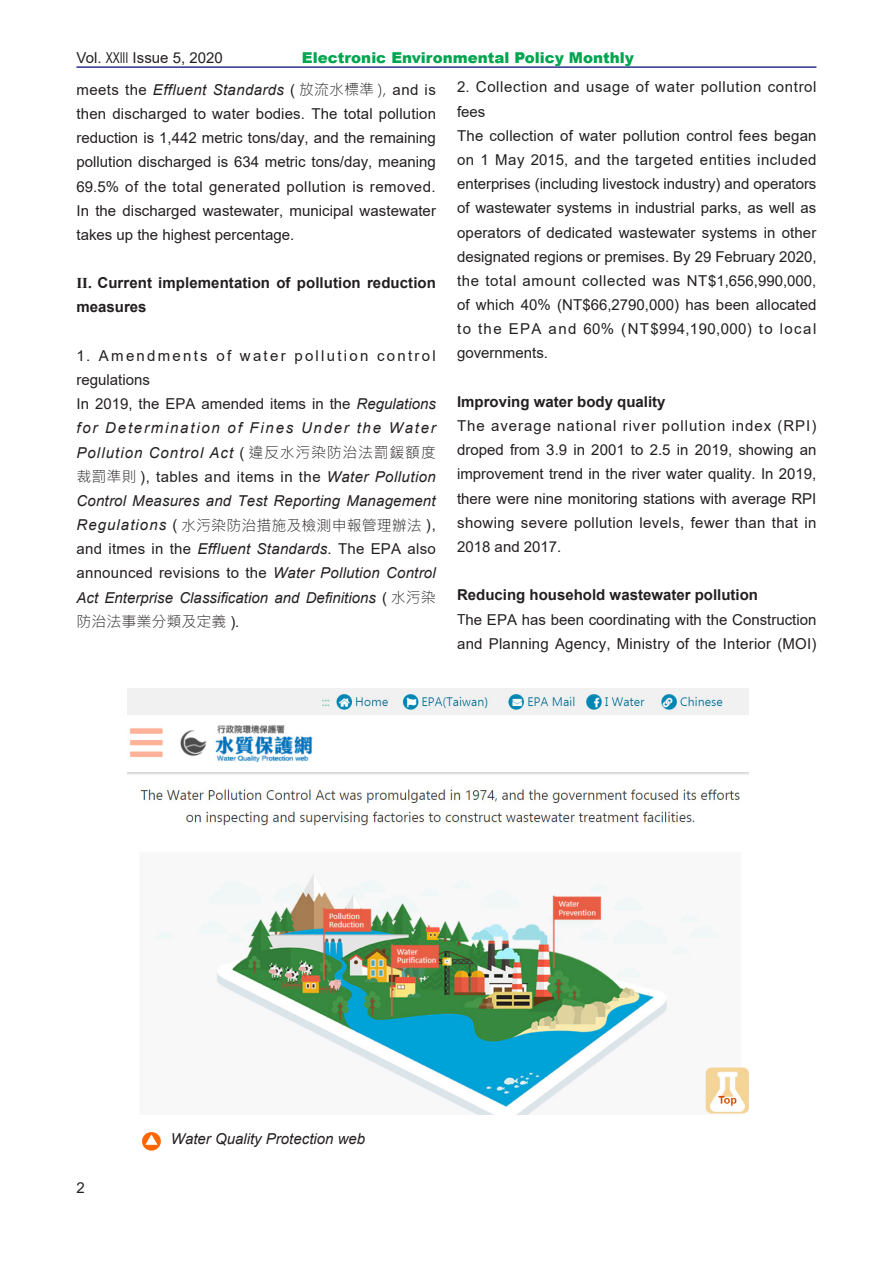
<style>
.page{position:relative;width:893px;height:1263px;background:#fff}
.page>*{position:absolute;margin:0;border:0;box-sizing:border-box;transform-origin:0 0}
.t1{font:15px/24.2px "Arial";letter-spacing:.005em;color:#231f20}
.t2{font:italic 15px/24.2px "Arial";letter-spacing:.07em;color:#231f20}
.t3{font:italic 15px/24.2px "Arial";letter-spacing:.015em;color:#231f20;text-align:justify}
.t4{font:700 15px/24.2px "Arial";letter-spacing:.005em;color:#231f20}
.t5{font:300 15px "Microsoft Jheng Hei";letter-spacing:.005em;color:#231f20}
.t6{font:900 15px "Arial";color:#00a54f}
.s1{font-style:italic}
.s2{font-family:"Microsoft Jheng Hei";font-weight:300}
.s3{font-family:"Times New Roman"}
.s4{font-style:normal}
.s5{font-family:"Microsoft Jheng Hei";font-weight:300;font-style:normal}
.s6{font-family:"Arial";font-weight:400;font-style:italic}
.s7{font-family:"Arial";font-weight:400}
.s8{font-weight:700}
.s9{font-size:13.8px}
</style>
<div class="page">
<hr style="left:76px;top:66px;width:740px;height:2px;background:#2e3092">
<img style="left:128px;top:689px;width:620px;height:425px">
<div style="left:142px;top:1132px;width:19px;height:18px;background:#f60;border-radius:50%"></div>
<svg style="left:145px;top:1134px;width:13px;height:11px"></svg>
<p class="t1" style="left:77px;top:46px;width:148px">Vol. XXIII Issue 5, 2020</p>
<p class="t6" style="left:302px;top:47px;width:334px">Electronic Environmental Policy Monthly</p>
<p class="t1" style="left:77px;top:77px;width:361px;text-align:justify">meets the <span class="s1">Effluent Standards</span> ( <span class="s2">放流水標準 ),</span> and is then discharged to water bodies. The total pollution reduction is 1,442 metric tons/day, and the remaining pollution discharged is 634 metric tons/day, meaning 69.5% of the total generated pollution is removed.<br>In the discharged wastewater, municipal wastewater takes up the highest percentage.</p>
<p class="t4" style="left:77px;top:271px;width:361px"><span class="s3">Ⅱ.</span> Current implementation of pollution reduction measures</p>
<p class="t2" style="left:77px;top:344px;width:361px"><span class="s4">1. Amendments of water pollution control regulations<br>In 2019, the EPA amended items in the</span> Regulations for Determination of Fines Under the Water Pollution Control Act <span class="s4">(</span> <span class="s5">違反水污染防治法罰鍰額度裁罰準則</span> <span class="s4">), tables and items in the</span> Water Pollution Control Measures and Test Reporting Management</p>
<p class="t5" style="left:77px;top:516px;width:361px"><span class="s6">Regulations</span> <span class="s7">(</span> 水污染防治措施及檢測申報管理辦法 <span class="s7">),</span></p>
<p class="t3" style="left:77px;top:537px;width:361px"><span class="s4">and itmes in the</span> Effluent Standards<span class="s4">. The EPA also announced revisions to the</span> Water Pollution Control Act Enterprise Classification and Definitions <span class="s4">(</span> <span class="s5">水污染</span></p>
<p class="t5" style="left:77px;top:612px;width:164px">防治法事業分類及定義 <span class="s7">).</span></p>
<p class="t1" style="left:457px;top:75px;width:361px">2. Collection and usage of water pollution control fees<br>The collection of water pollution control fees began on 1 May 2015, and the targeted entities included enterprises (including livestock industry) and operators of wastewater systems in industrial parks, as well as operators of dedicated wastewater systems in other designated regions or premises. By 29 February 2020, the total amount collected was NT$1,656,990,000, of which 40% (NT$66,2790,000) has been allocated to the EPA and 60% (NT$994,190,000) to local governments.</p>
<p class="t4" style="left:457px;top:390px;width:210px">Improving water body quality</p>
<p class="t1" style="left:457px;top:413px;width:361px;text-align:justify">The average national river pollution index (RPI) droped from 3.9 in 2001 to 2.5 in 2019, showing an improvement trend in the river water quality. In 2019, there were nine monitoring stations with average RPI showing severe pollution levels, fewer than that in 2018 and 2017.</p>
<p class="t1" style="left:457px;top:583px;width:361px"><span class="s8">Reducing household wastewater pollution<br></span><span class="s9">T</span>he EPA has been coordinating with the Construction and Planning Agency, Ministry of the Interior (MOI)</p>
<p class="t1" style="left:77px;top:1175px;width:10px">2</p>
<p class="t3" style="left:171px;top:1127px;width:196px">Water Quality Protection web</p>
</div>
